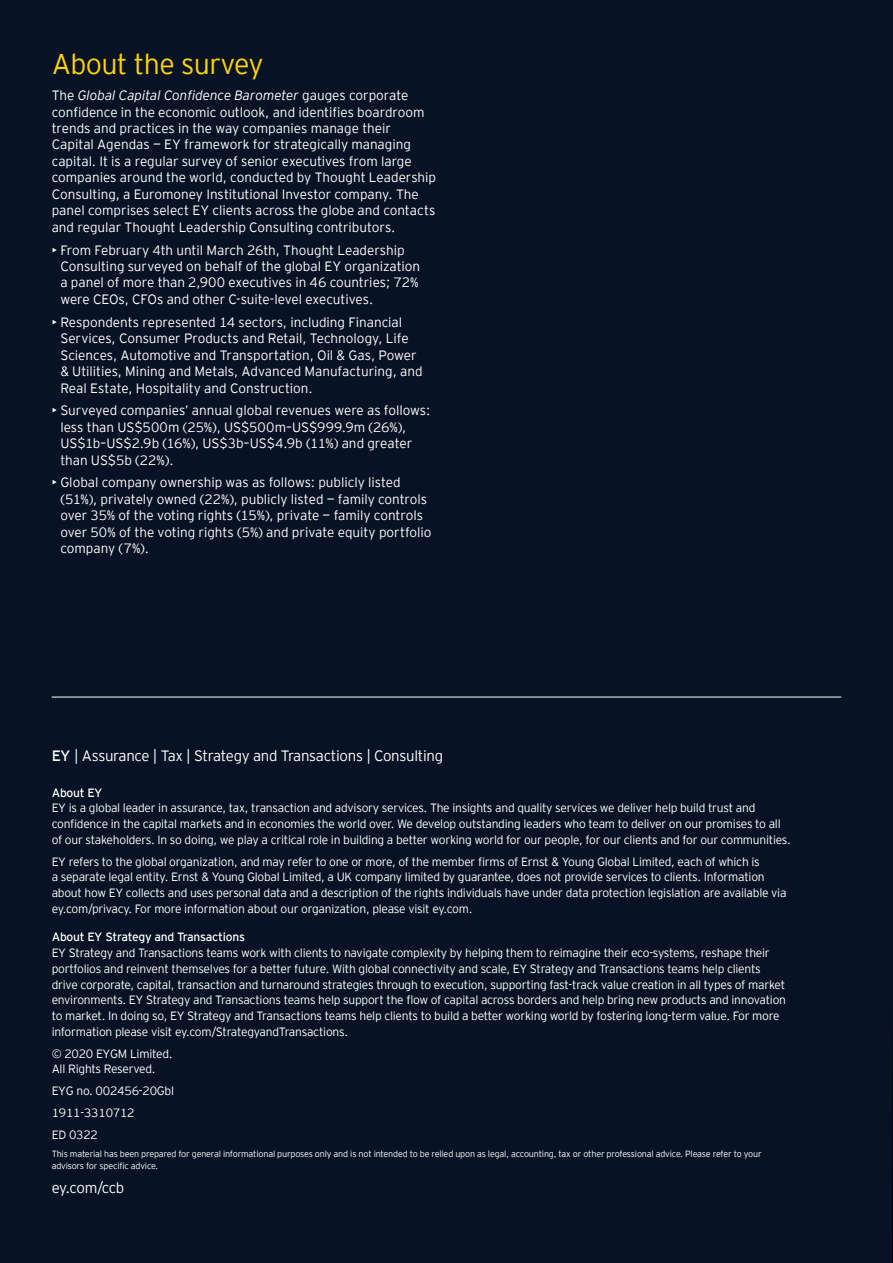
<style>
.page{position:relative;width:893px;height:1263px;background:#071224}
.page>*{position:absolute;margin:0;border:0;box-sizing:border-box;transform-origin:0 0}
.t1{font:300 28.5px "EY Interstate";letter-spacing:-.02em;color:#fed304}
.t2{font:300 15px "EY Interstate";letter-spacing:-.02em;color:#fff}
.t3{font:300 13.5px/16.5px "EY Interstate";letter-spacing:-.005em;color:#fff}
.t4{font:300 12px/15.8px "EY Interstate";letter-spacing:-.02em;color:#fff}
.t5{font:12px "EY Interstate";letter-spacing:-.02em;color:#fff}
.t6{font:300 9px/12px "EY Interstate";letter-spacing:-.02em;color:#fff}
.s1{font-style:italic}
.s2{font-weight:400}
</style>
<div class="page">
<hr style="left:52px;top:697px;width:789px;height:1px;background:#fff">
<h1 class="t1" style="left:52px;top:44px;width:213px">About the survey</h1>
<p class="t3" style="left:52px;top:86px;width:386px">The <span class="s1">Global Capital Confidence Barometer</span> gauges corporate confidence in the economic outlook, and identifies boardroom trends and practices in the way companies manage their Capital Agendas — EY framework for strategically managing capital. It is a regular survey of senior executives from large companies around the world, conducted by Thought Leadership Consulting, a Euromoney Institutional Investor company. The panel comprises select EY clients across the globe and contacts and regular Thought Leadership Consulting contributors.</p>
<p class="t3" style="left:60px;top:241px;width:361px;text-indent:-9px">• From February 4th until March 26th, Thought Leadership Consulting surveyed on behalf of the global EY organization a panel of more than 2,900 executives in 46 countries; 72% were CEOs, CFOs and other C-suite-level executives.</p>
<p class="t3" style="left:60px;top:313px;width:364px;text-indent:-9px">• Respondents represented 14 sectors, including Financial Services, Consumer Products and Retail, Technology, Life Sciences, Automotive and Transportation, Oil &amp; Gas, Power &amp; Utilities, Mining and Metals, Advanced Manufacturing, and Real Estate, Hospitality and Construction.</p>
<p class="t3" style="left:60px;top:401px;width:371px;text-indent:-9px">• Surveyed companies’ annual global revenues were as follows: less than US$500m (25%), US$500m–US$999.9m (26%), US$1b–US$2.9b (16%), US$3b–US$4.9b (11%) and greater than US$5b (22%).</p>
<p class="t3" style="left:60px;top:473px;width:373px;text-indent:-9px">• Global company ownership was as follows: publicly listed (51%), privately owned (22%), publicly listed — family controls over 35% of the voting rights (15%), private — family controls over 50% of the voting rights (5%) and private equity portfolio company (7%).</p>
<p class="t2" style="left:52px;top:745px;width:393px"><span class="s2">EY</span> | Assurance | Tax | Strategy and Transactions | Consulting</p>
<p class="t5" style="left:52px;top:784px;width:52px">About EY</p>
<p class="t4" style="left:52px;top:800px;width:741px">EY is a global leader in assurance, tax, transaction and advisory services. The insights and quality services we deliver help build trust and confidence in the capital markets and in economies the world over. We develop outstanding leaders who team to deliver on our promises to all of our stakeholders. In so doing, we play a critical role in building a better working world for our people, for our clients and for our communities.</p>
<p class="t4" style="left:52px;top:853px;width:736px">EY refers to the global organization, and may refer to one or more, of the member firms of Ernst &amp; Young Global Limited, each of which is<br>a separate legal entity. Ernst &amp; Young Global Limited, a UK company limited by guarantee, does not provide services to clients. Information about how EY collects and uses personal data and a description of the rights individuals have under data protection legislation are available via ey.com/privacy. For more information about our organization, please visit ey.com.</p>
<p class="t5" style="left:52px;top:929px;width:195px">About EY Strategy and Transactions</p>
<p class="t4" style="left:52px;top:944px;width:736px">EY Strategy and Transactions teams work with clients to navigate complexity by helping them to reimagine their eco-systems, reshape their portfolios and reinvent themselves for a better future. With global connectivity and scale, EY Strategy and Transactions teams help clients drive corporate, capital, transaction and turnaround strategies through to execution, supporting fast-track value creation in all types of market environments. EY Strategy and Transactions teams help support the flow of capital across borders and help bring new products and innovation to market. In doing so, EY Strategy and Transactions teams help clients to build a better working world by fostering long-term value. For more information please visit ey.com/StrategyandTransactions.</p>
<p class="t4" style="left:52px;top:1045px;width:122px">© 2020 EYGM Limited.<br>All Rights Reserved.</p>
<p class="t4" style="left:52px;top:1079px;width:124px;line-height:21.8px">EYG no. 002456-20Gbl<br>1911-3310712<br>ED 0322</p>
<p class="t6" style="left:52px;top:1147px;width:711px">This material has been prepared for general informational purposes only and is not intended to be relied upon as legal, accounting, tax or other professional advice. Please refer to your advisors for specific advice.</p>
<p class="t2" style="left:52px;top:1177px;width:74px">ey.com/ccb</p>
</div>
